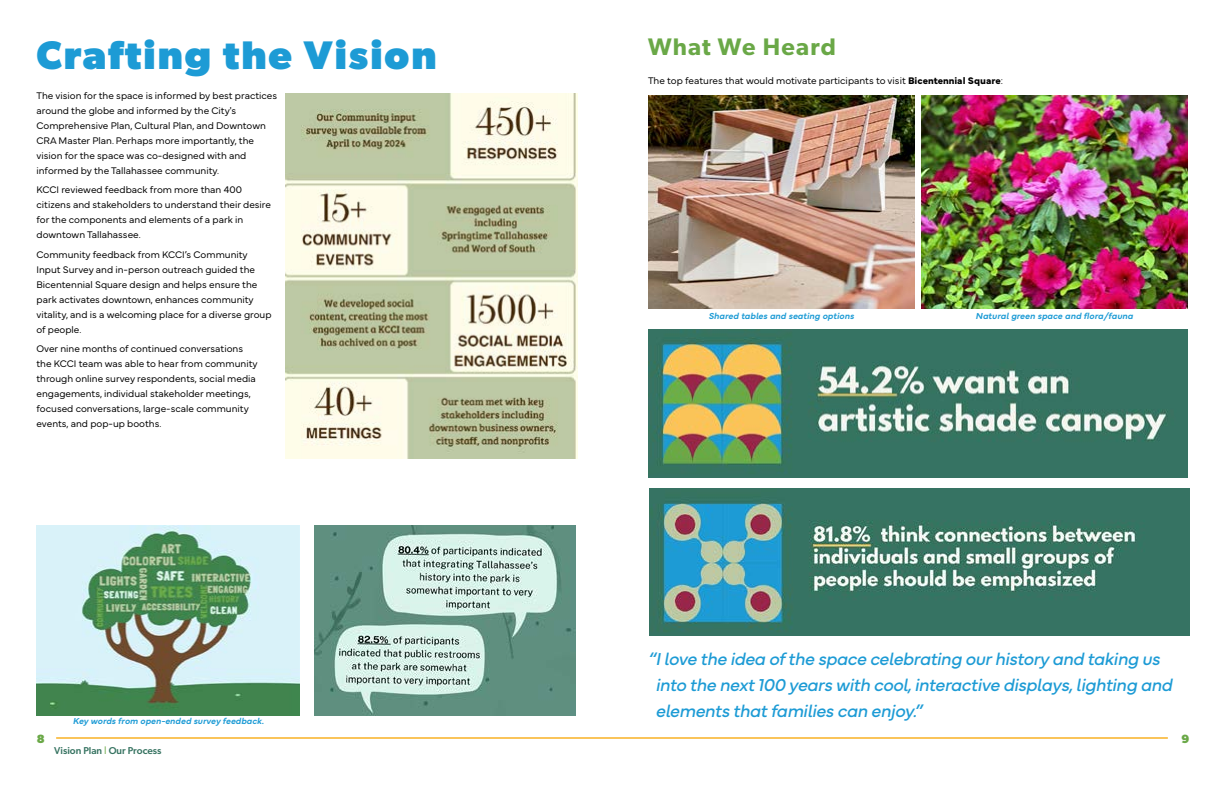
<style>
.page{position:relative;width:1224px;height:792px;background:#fff}
.page>*{position:absolute;margin:0;border:0;box-sizing:border-box;transform-origin:0 0}
.t1{font:700 40px "Gibson";letter-spacing:.05em;color:#1d9bd5}
.t2{font:600 24px "Gibson";letter-spacing:.05em;color:#6aa847}
.t3{font:italic 18px/26px "Mundial";letter-spacing:-.02em;color:#1d9bd5}
.t4{font:700 12px "Gibson";color:#6aa847}
.t5{font:300 10px/15px "Mundial";color:#000}
.t6{font:500 10px "Gibson";color:#367361}
.t7{font:italic 600 9.1px "Mundial";color:#1d9bd5}
.t8{font:italic 600 9px "Mundial";color:#1d9bd5}
.s1{font-weight:700}
.s2{font-weight:400;font-size:11px;color:#6aa847}
</style>
<div class="page">
<hr style="left:56px;top:737px;width:556px;height:2px;background:#fac45a">
<hr style="left:612px;top:737px;width:556px;height:2px;background:#fac45a">
<img style="left:286px;top:93px;width:292px;height:365px">
<img style="left:648px;top:330px;width:540px;height:147px">
<img style="left:648px;top:95px;width:267px;height:214px">
<img style="left:921px;top:95px;width:267px;height:214px">
<img style="left:650px;top:488px;width:540px;height:147px">
<img style="left:36px;top:526px;width:264px;height:190px">
<img style="left:315px;top:525px;width:261px;height:190px">
<h1 class="t1" style="left:36px;top:32px;width:402px">Crafting the Vision</h1>
<h2 class="t2" style="left:648px;top:33px;width:189px">What We Heard</h2>
<p class="t5" style="left:648px;top:72px;width:357px">The top features that would motivate participants to visit <span class="s1">Bicentennial Square</span>:</p>
<p class="t5" style="left:36px;top:87px;width:242px">The vision for the space is informed by best practices around the globe and informed by the City's Comprehensive Plan, Cultural Plan, and Downtown CRA Master Plan. Perhaps more importantly, the vision for the space was co-designed with and informed by the Tallahassee community.</p>
<p class="t5" style="left:36px;top:181px;width:236px">KCCI reviewed feedback from more than 400 citizens and stakeholders to understand their desire for the components and elements of a park in downtown Tallahassee.</p>
<p class="t5" style="left:36px;top:246px;width:237px">Community feedback from KCCI’s Community Input Survey and in-person outreach guided the Bicentennial Square design and helps ensure the park activates downtown, enhances community vitality, and is a welcoming place for a diverse group of people.</p>
<p class="t5" style="left:36px;top:340px;width:223px">Over nine months of continued conversations the KCCI team was able to hear from community through online survey respondents, social media engagements, individual stakeholder meetings, focused conversations, large-scale community events, and pop-up booths.</p>
<p class="t8" style="left:73px;top:714px;width:192px">Key words from open-ended survey feedback.</p>
<p class="t7" style="left:709px;top:308px;width:147px">Shared tables and seating options</p>
<p class="t7" style="left:976px;top:308px;width:159px">Natural green space and flora/fauna</p>
<h3 class="t3" style="left:656px;top:644px;width:518px;text-indent:-8px">“I love the idea of the space celebrating our history and taking us into the next 100 years with cool, interactive displays, lighting and elements that families can enjoy.”</h3>
<p class="t4" style="left:37px;top:731px;width:10px">8</p>
<p class="t4" style="left:1182px;top:731px;width:10px">9</p>
<p class="t6" style="left:54px;top:744px;width:109px">Vision Plan <span class="s2">l</span> Our Process</p>
</div>
